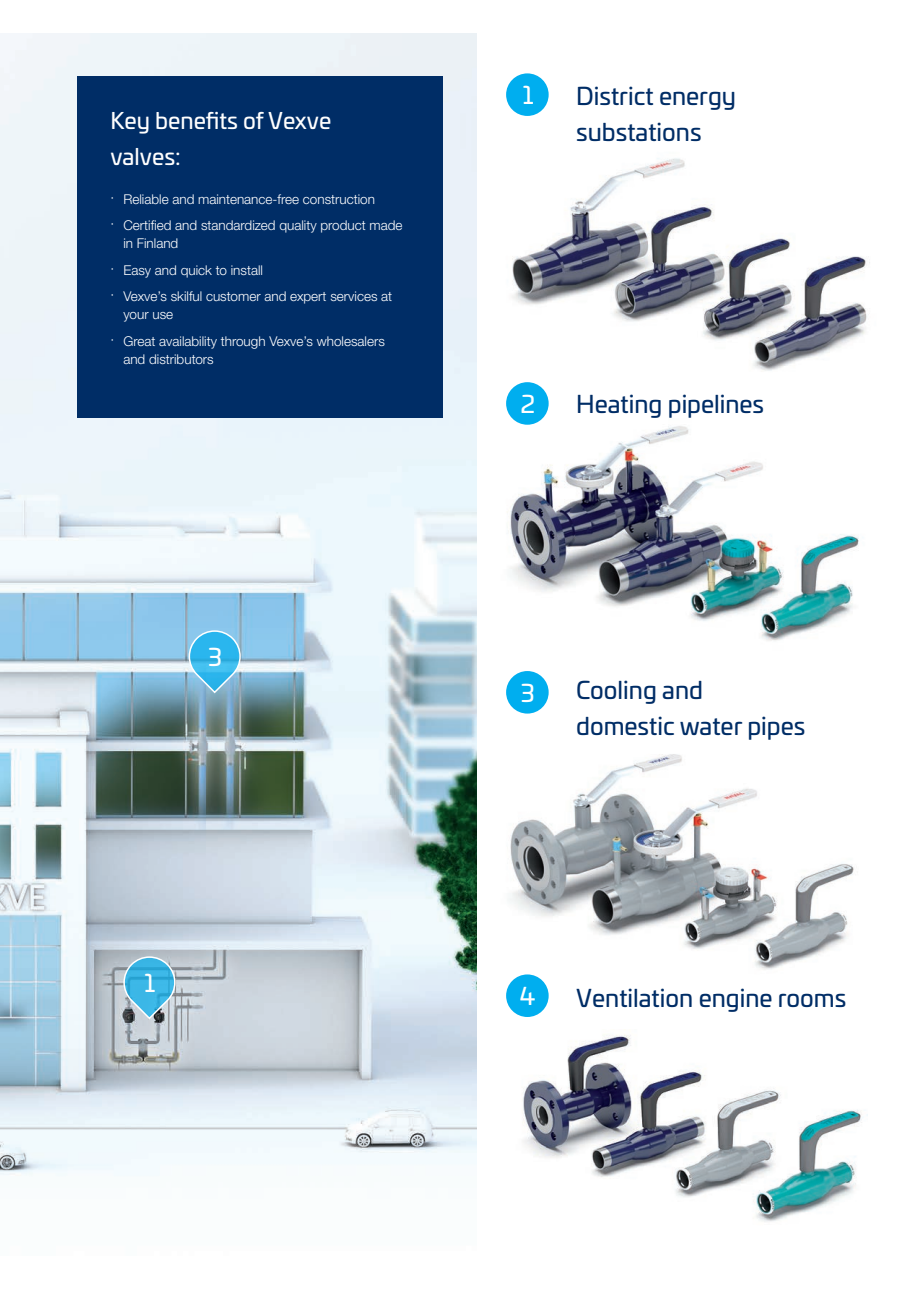
<style>
.page{position:relative;width:919px;height:1289px;background:#fff}
.page>*{position:absolute;margin:0;border:0;box-sizing:border-box;transform-origin:0 0}
.t1{font:24px/36px "Univia Pro";color:#002d66}
.t2{font:24px "Univia Pro";color:#fff}
.t3{font:22.5px/36px "Univia Pro";color:#fff}
.t4{font:300 13.5px/26.5px "Helvetica Neue LTW1 G";color:#fff}
</style>
<div class="page">
<img style="left:0;top:34px;width:476px;height:1142px">
<img style="left:506px;top:754px;width:348px;height:263px">
<svg style="left:123px;top:955px;width:53px;height:65px;background:#6ab5d3"></svg>
<svg style="left:188px;top:629px;width:53px;height:65px;background:#5ebee7"></svg>
<img style="left:507px;top:418px;width:352px;height:266px">
<img style="left:522px;top:1029px;width:341px;height:193px">
<img style="left:506px;top:158px;width:364px;height:260px">
<div style="left:77px;top:77px;width:365px;height:341px;background:#002d66"></div>
<div style="left:506px;top:382px;width:42px;height:43px;background:#00aeef;border-radius:50%"></div>
<div style="left:506px;top:73px;width:42px;height:43px;background:#00aeef;border-radius:50%"></div>
<div style="left:506px;top:671px;width:42px;height:42px;background:#00aeef;border-radius:50%"></div>
<div style="left:506px;top:974px;width:42px;height:42px;background:#00aeef;border-radius:50%"></div>
<h2 class="t3" style="left:111px;top:101px;width:222px">Key benefits of Vexve valves:</h2>
<p class="t4" style="left:111px;top:186px;width:293px">· Reliable and maintenance-free construction<br>· Certified and standardized quality product made</p>
<p class="t4" style="left:111px;top:230px;width:283px;text-indent:13px">in Finland<br>· Easy and quick to install<br>· Vexve’s skilful customer and expert services at</p>
<p class="t4" style="left:111px;top:301px;width:276px;text-indent:13px">your use<br>· Great availability through Vexve’s wholesalers</p>
<p class="t4" style="left:123px;top:346px;width:92px">and distributors</p>
<h1 class="t2" style="left:208px;top:639px;width:16px">3</h1>
<h1 class="t2" style="left:144px;top:965px;width:12px">1</h1>
<h1 class="t2" style="left:522px;top:77px;width:12px">1</h1>
<h1 class="t1" style="left:576px;top:77px;width:161px">District energy substations</h1>
<h1 class="t2" style="left:521px;top:386px;width:16px">2</h1>
<h1 class="t1" style="left:576px;top:385px;width:189px">Heating pipelines</h1>
<h1 class="t2" style="left:520px;top:675px;width:16px">3</h1>
<h1 class="t1" style="left:576px;top:670px;width:231px">Cooling and domestic water pipes</h1>
<h1 class="t2" style="left:520px;top:978px;width:17px">4</h1>
<h1 class="t1" style="left:576px;top:979px;width:271px">Ventilation engine rooms</h1>
</div>
